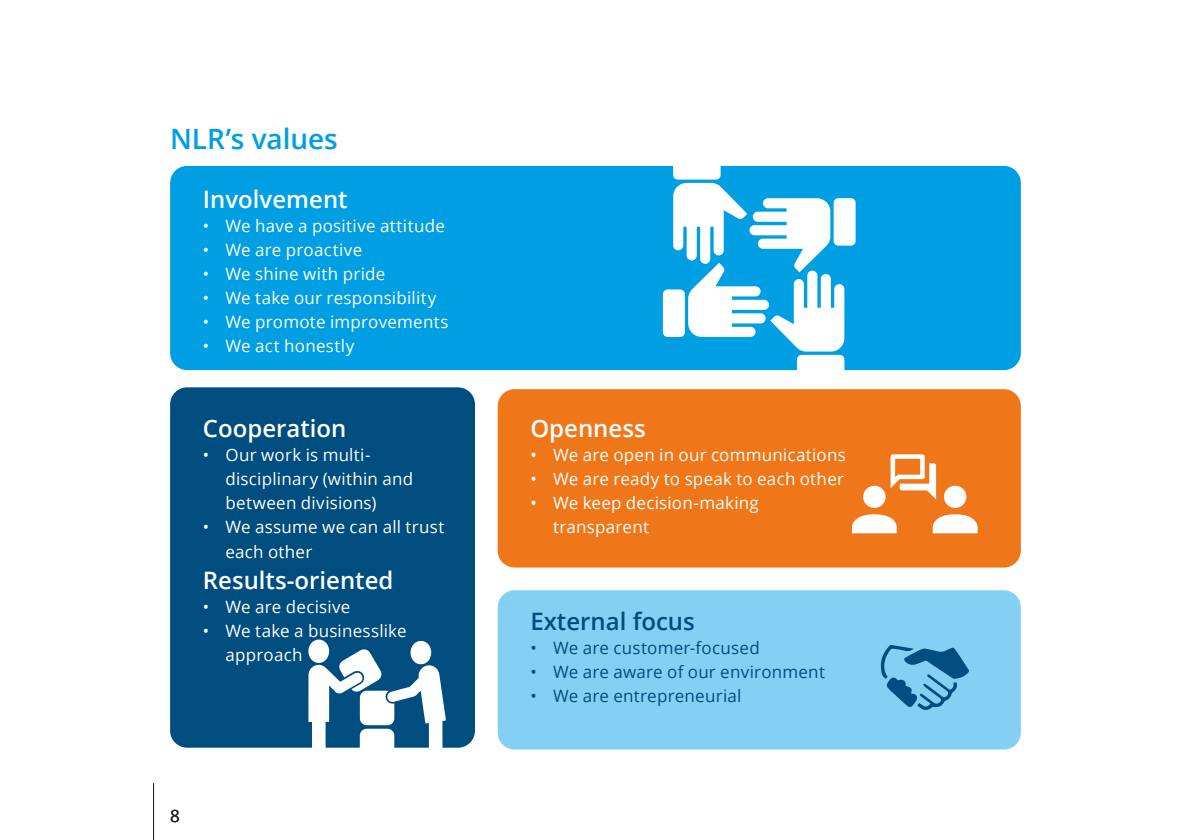
<style>
.page{position:relative;width:1191px;height:840px;background:#fff}
.page>*{position:absolute;margin:0;border:0;box-sizing:border-box;transform-origin:0 0}
.t1{font:600 28px "Open Sans";letter-spacing:-.005em;color:#009fe3}
.t2{font:600 24px "Open Sans";color:#fff}
.t3{font:600 24px "Open Sans";color:#004d7f}
.t4{font:17px/24px "Open Sans";letter-spacing:.015em;color:#fff}
.t5{font:17px "Open Sans";letter-spacing:.01em;color:#004d7f}
.t6{font:17px "Open Sans";color:#1d1d1b}
</style>
<div class="page">
<hr style="left:153px;top:782px;width:1px;height:57px;background:#1d1d1b">
<div style="left:170px;top:387px;width:305px;height:360px;background:#004d7f;border-radius:17px"></div>
<div style="left:170px;top:166px;width:850px;height:204px;background:#009fe3;border-radius:17px"></div>
<div style="left:497px;top:590px;width:523px;height:159px;background:#84d0f5;border-radius:17px"></div>
<div style="left:797px;top:354px;width:47px;height:22px;background:#fff;border-radius:5px"></div>
<div style="left:663px;top:289px;width:22px;height:48px;background:#fff;border-radius:5px"></div>
<div style="left:833px;top:198px;width:22px;height:47px;background:#fff;border-radius:5px"></div>
<svg style="left:673px;top:183px;width:171px;height:168px"></svg>
<div style="left:673px;top:157px;width:47px;height:22px;background:#fff;border-radius:5px"></div>
<svg style="left:308px;top:639px;width:138px;height:109px"></svg>
<div style="left:497px;top:389px;width:523px;height:178px;background:#ef7719;border-radius:17px"></div>
<svg style="left:852px;top:514px;width:44px;height:19px"></svg>
<div style="left:863px;top:485px;width:22px;height:22px;background:#fff;border-radius:50%"></div>
<svg style="left:890px;top:454px;width:46px;height:45px"></svg>
<svg style="left:932px;top:514px;width:45px;height:19px"></svg>
<div style="left:944px;top:485px;width:22px;height:22px;background:#fff;border-radius:50%"></div>
<svg style="left:880px;top:645px;width:89px;height:65px"></svg>
<h1 class="t1" style="left:170px;top:119px;width:169px">NLR’s values</h1>
<h2 class="t2" style="left:203px;top:182px;width:146px">Involvement</h2>
<p class="t4" style="left:203px;top:213px;width:243px">• We have a positive attitude</p>
<p class="t4" style="left:203px;top:237px;width:161px">• We are proactive</p>
<p class="t4" style="left:203px;top:261px;width:184px">• We shine with pride</p>
<p class="t4" style="left:203px;top:285px;width:235px">• We take our responsibility</p>
<p class="t4" style="left:203px;top:309px;width:247px">• We promote improvements</p>
<p class="t4" style="left:203px;top:333px;width:153px">• We act honestly</p>
<h2 class="t2" style="left:203px;top:412px;width:145px">Cooperation</h2>
<p class="t4" style="left:225px;top:442px;width:189px;text-indent:-23px">• Our work is multi&shy;disciplinary (within and between divisions)</p>
<p class="t4" style="left:225px;top:514px;width:221px;text-indent:-23px">• We assume we can all trust each other</p>
<h2 class="t2" style="left:203px;top:563px;width:192px">Results-oriented</h2>
<p class="t4" style="left:203px;top:593px;width:149px">• We are decisive</p>
<p class="t4" style="left:225px;top:617px;width:183px;text-indent:-23px">• We take a businesslike approach</p>
<p class="t6" style="left:170px;top:803px;width:11px">8</p>
<h2 class="t2" style="left:530px;top:412px;width:117px">Openness</h2>
<p class="t4" style="left:530px;top:442px;width:317px">• We are open in our communications</p>
<p class="t4" style="left:530px;top:466px;width:315px">• We are ready to speak to each other</p>
<p class="t4" style="left:553px;top:490px;width:207px;text-indent:-23px">• We keep decision-making transparent</p>
<h2 class="t3" style="left:530px;top:604px;width:166px">External focus</h2>
<p class="t5" style="left:530px;top:635px;width:231px">• We are customer-focused</p>
<p class="t5" style="left:530px;top:659px;width:296px">• We are aware of our environment</p>
<p class="t5" style="left:530px;top:683px;width:212px">• We are entrepreneurial</p>
</div>
